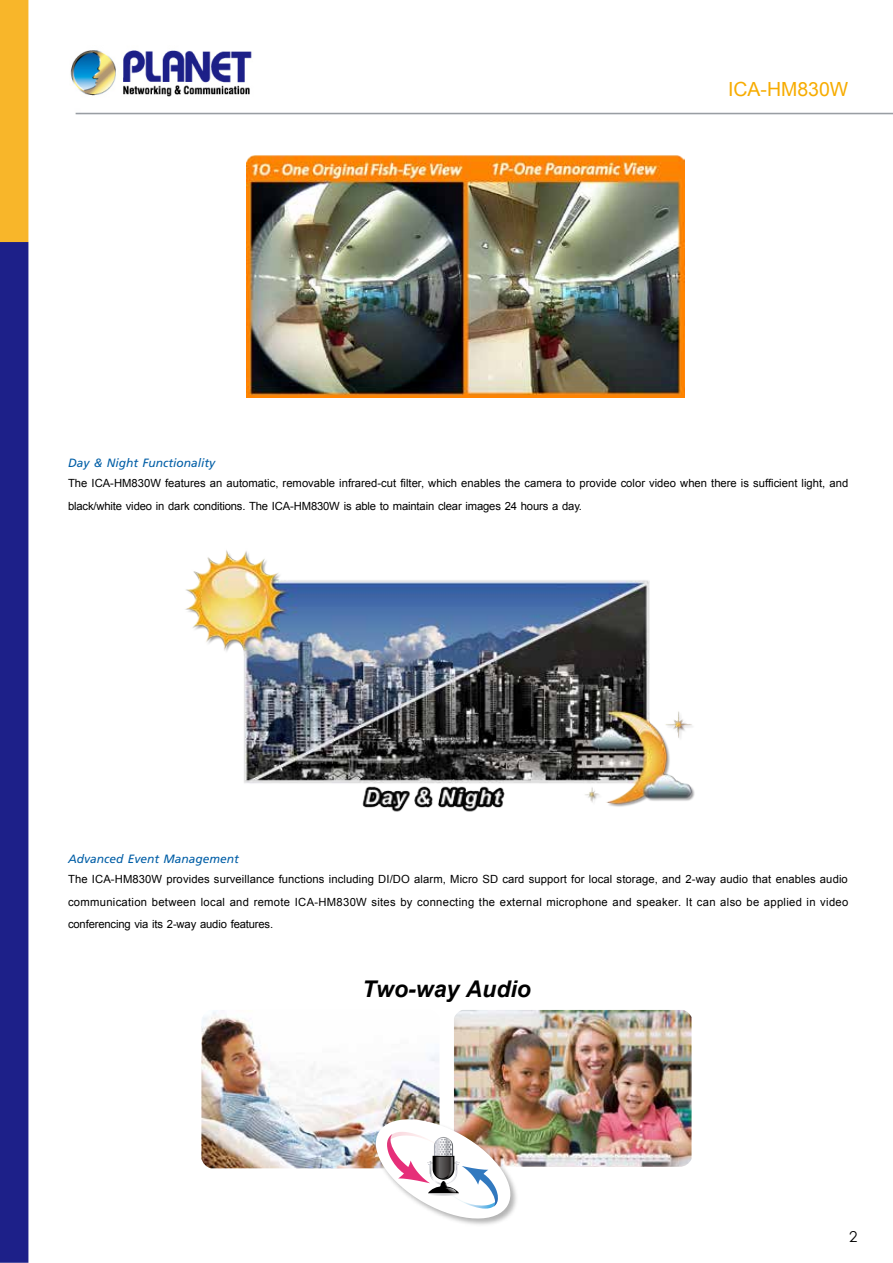
<style>
.page{position:relative;width:893px;height:1263px;background:#fff}
.page>*{position:absolute;margin:0;border:0;box-sizing:border-box;transform-origin:0 0}
.t1{font:italic 700 22.95px "Arial";color:#000}
.t2{font:19.5px "Arial";color:#f7ac00}
.t3{font:15px "Century Gothic";color:#000}
.t4{font:italic 12px "Frutiger";color:#005ea6}
.t5{font:11.25px/22.5px "Arial";color:#000}
</style>
<div class="page">
<img style="left:0;top:0;width:893px;height:1263px">
<img style="left:247px;top:153px;width:437px;height:245px">
<img style="left:176px;top:546px;width:540px;height:270px">
<img style="left:201px;top:1010px;width:238px;height:158px">
<img style="left:454px;top:1010px;width:237px;height:157px">
<img style="left:373px;top:1116px;width:147px;height:112px">
<img style="left:368px;top:1114px;width:150px;height:110px">
<h2 class="t2" style="left:728px;top:77px;width:122px">ICA-HM830W</h2>
<p class="t4" style="left:68px;top:455px;width:148px">Day &amp; Night Functionality</p>
<p class="t5" style="left:68px;top:472px;width:782px">The ICA-HM830W features an automatic, removable infrared-cut filter, which enables the camera to provide color video when there is sufficient light, and black/white video in dark conditions. The ICA-HM830W is able to maintain clear images 24 hours a day.</p>
<p class="t4" style="left:68px;top:851px;width:172px">Advanced Event Management</p>
<p class="t5" style="left:68px;top:868px;width:782px;text-align:justify">The ICA-HM830W provides surveillance functions including DI/DO alarm, Micro SD card support for local storage, and 2-way audio that enables audio communication between local and remote ICA-HM830W sites by connecting the external microphone and speaker. It can also be applied in video conferencing via its 2-way audio features.</p>
<h1 class="t1" style="left:362px;top:974px;width:170px">Two-way Audio</h1>
<h3 class="t3" style="left:849px;top:1227px;width:10px">2</h3>
</div>
